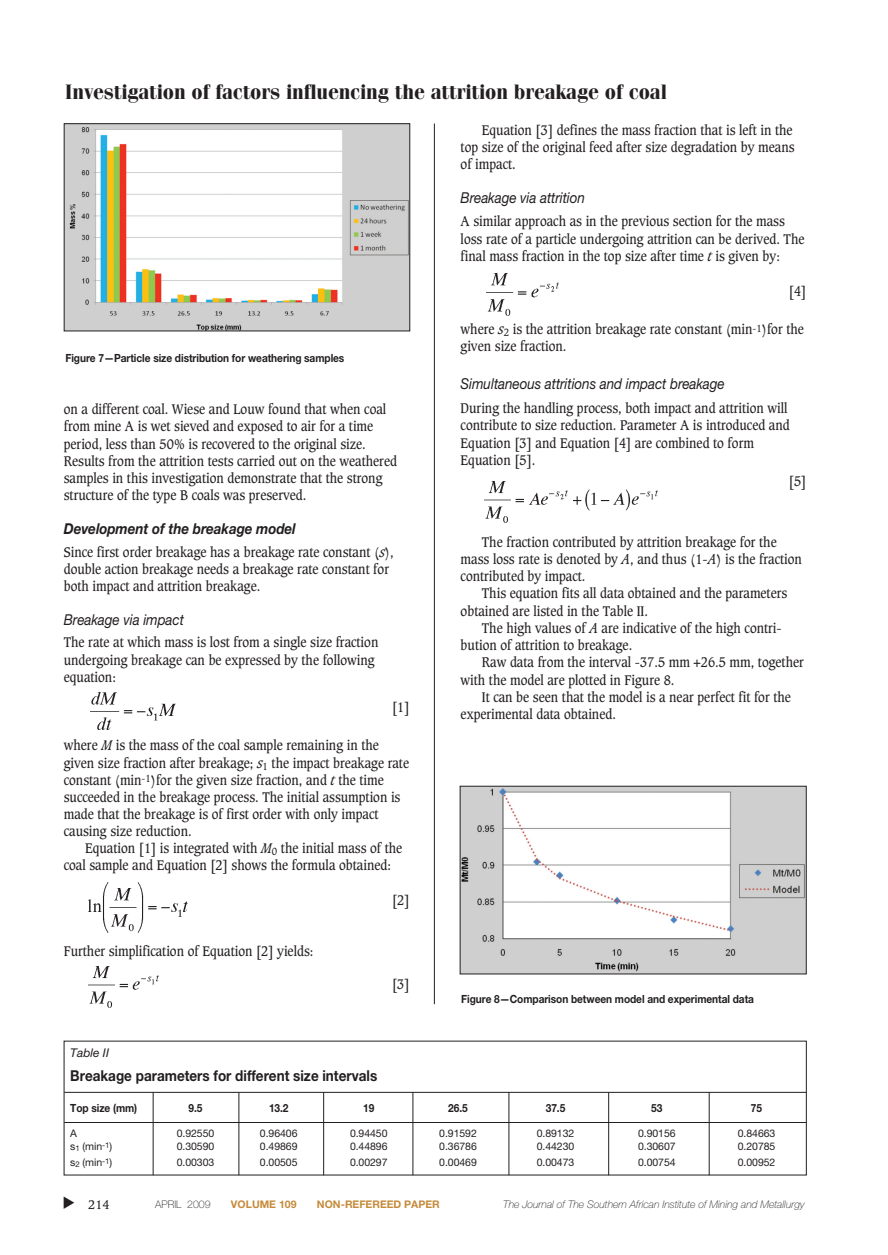
<style>
.page{position:relative;width:888px;height:1255px;background:#fff}
.page>*{position:absolute;margin:0;border:0;box-sizing:border-box;transform-origin:0 0}
.t1{font:21px "Cg Fenice Bd";letter-spacing:-.005em;color:#231f20}
.t2{font:italic 15px "Helvetica Neue";letter-spacing:-.005em;color:#231f20;scale:.9 1}
.t3{font:700 15px "Helvetica Neue";color:#231f20;scale:.9 1}
.t4{font:italic 700 15px "Helvetica Neue";letter-spacing:-.005em;color:#231f20;scale:.9 1}
.t5{font:13.5px/17.2px "Caxton";color:#231f20;scale:.9 1}
.t6{font:italic 12px "Helvetica Neue";color:#231f20}
.t7{font:12px "Caxton";color:#231f20}
.t8{font:700 11.25px "Helvetica Neue";letter-spacing:-.005em;color:#231f20;scale:.9 1}
.t9{font:10.5px "Helvetica Neue";letter-spacing:-.005em;color:#231f20}
.t10{font:italic 100 10.5px "Helvetica Neue";color:#231f20}
.t11{font:700 10.5px "Helvetica Neue";color:#c58b3a}
.t12{font:100 10.5px "Helvetica Neue";color:#231f20}
.s1{font-style:italic}
</style>
<div class="page">
<img style="left:484px;top:481px;width:173px;height:42px">
<img style="left:486px;top:273px;width:72px;height:42px">
<img style="left:88px;top:966px;width:70px;height:42px">
<img style="left:89px;top:883px;width:99px;height:49px">
<img style="left:90px;top:692px;width:86px;height:37px">
<hr style="left:434px;top:123px;width:1px;height:881px;background:#231f20">
<img style="left:66px;top:125px;width:342px;height:204px">
<div style="left:64px;top:123px;width:346px;height:208px;border:1px solid #231f20"></div>
<hr style="left:64px;top:1092px;width:742px;height:1px;background:#231f20">
<hr style="left:64px;top:1122px;width:742px;height:1px;background:#231f20">
<hr style="left:153px;top:1092px;width:1px;height:83px;background:#231f20">
<hr style="left:239px;top:1092px;width:1px;height:83px;background:#231f20">
<hr style="left:323px;top:1092px;width:1px;height:83px;background:#231f20">
<hr style="left:413px;top:1092px;width:1px;height:83px;background:#231f20">
<hr style="left:509px;top:1092px;width:1px;height:83px;background:#231f20">
<hr style="left:608px;top:1092px;width:1px;height:83px;background:#231f20">
<hr style="left:709px;top:1092px;width:1px;height:83px;background:#231f20">
<img style="left:462px;top:788px;width:342px;height:184px">
<div style="left:460px;top:786px;width:346px;height:188px;border:1px solid #231f20"></div>
<h1 class="t1" style="left:65px;top:85px;width:603px">Investigation of factors influencing the attrition breakage of coal</h1>
<p class="t8" style="left:65px;top:354px;width:311px">Figure 7—Particle size distribution for weathering samples</p>
<p class="t5" style="left:64px;top:402px;width:372px">on a different coal. Wiese and Louw found that when coal from mine A is wet sieved and exposed to air for a time period, less than 50% is recovered to the original size.<br>Results from the attrition tests carried out on the weathered samples in this investigation demonstrate that the strong structure of the type B coals was preserved.</p>
<p class="t4" style="left:64px;top:523px;width:259px">Development of the breakage model</p>
<p class="t5" style="left:64px;top:544px;width:368px">Since first order breakage has a breakage rate constant (<span class="s1">s</span>), double action breakage needs a breakage rate constant for both impact and attrition breakage.</p>
<p class="t2" style="left:64px;top:614px;width:135px">Breakage via impact</p>
<p class="t5" style="left:64px;top:635px;width:351px">The rate at which mass is lost from a single size fraction undergoing breakage can be expressed by the following equation:</p>
<p class="t5" style="left:392px;top:700px;width:21px">[1]</p>
<p class="t5" style="left:64px;top:738px;width:385px">where <span class="s1">M</span> is the mass of the coal sample remaining in the given size fraction after breakage; <span class="s1">s</span><sub>1</sub> the impact breakage rate constant (min<sup>-1</sup>)for the given size fraction, and <span class="s1">t</span> the time succeeded in the breakage process. The initial assumption is made that the breakage is of first order with only impact causing size reduction.</p>
<p class="t5" style="left:64px;top:840px;width:378px;text-indent:21px">Equation [1] is integrated with <span class="s1">M</span><sub>0</sub> the initial mass of the coal sample and Equation [2] shows the formula obtained:</p>
<p class="t5" style="left:392px;top:893px;width:21px">[2]</p>
<p class="t5" style="left:64px;top:944px;width:279px">Further simplification of Equation [2] yields:</p>
<p class="t5" style="left:392px;top:976px;width:21px">[3]</p>
<p class="t5" style="left:461px;top:122px;width:373px;text-indent:21px">Equation [3] defines the mass fraction that is left in the top size of the original feed after size degradation by means of impact.</p>
<p class="t2" style="left:461px;top:192px;width:140px">Breakage via attrition</p>
<p class="t5" style="left:461px;top:214px;width:384px">A similar approach as in the previous section for the mass loss rate of a particle undergoing attrition can be derived. The final mass fraction in the top size after time <span class="s1">t</span> is given by:</p>
<p class="t5" style="left:789px;top:283px;width:21px">[4]</p>
<p class="t5" style="left:461px;top:322px;width:383px">where <span class="s1">s</span><sub>2</sub> is the attrition breakage rate constant (min<sup>-1</sup>)for the given size fraction.</p>
<p class="t2" style="left:461px;top:379px;width:295px">Simultaneous attritions and impact breakage</p>
<p class="t5" style="left:461px;top:401px;width:367px">During the handling process, both impact and attrition will contribute to size reduction. Parameter A is introduced and Equation [3] and Equation [4] are combined to form Equation [5].</p>
<p class="t5" style="left:789px;top:474px;width:21px">[5]</p>
<p class="t5" style="left:461px;top:534px;width:381px;text-indent:21px">The fraction contributed by attrition breakage for the mass loss rate is denoted by <span class="s1">A</span>, and thus (1-<span class="s1">A</span>) is the fraction contributed by impact.</p>
<p class="t5" style="left:461px;top:586px;width:364px;text-indent:21px">This equation fits all data obtained and the parameters obtained are listed in the Table II.</p>
<p class="t5" style="left:461px;top:620px;width:358px;text-indent:21px">The high values of <span class="s1">A</span> are indicative of the high contri&shy;bution of attrition to breakage.</p>
<p class="t5" style="left:461px;top:655px;width:383px;text-indent:21px">Raw data from the interval -37.5 mm +26.5 mm, together with the model are plotted in Figure 8.</p>
<p class="t5" style="left:461px;top:689px;width:368px;text-indent:21px">It can be seen that the model is a near perfect fit for the experimental data obtained.</p>
<p class="t8" style="left:461px;top:995px;width:327px">Figure 8—Comparison between model and experimental data</p>
<p class="t6" style="left:70px;top:1048px;width:40px">Table II</p>
<p class="t3" style="left:70px;top:1070px;width:343px">Breakage parameters for different size intervals</p>
<p class="t8" style="left:70px;top:1103px;width:76px">Top size (mm)</p>
<p class="t8" style="left:189px;top:1103px;width:17px">9.5</p>
<p class="t8" style="left:269px;top:1103px;width:23px">13.2</p>
<p class="t8" style="left:363px;top:1103px;width:14px">19</p>
<p class="t8" style="left:448px;top:1103px;width:23px">26.5</p>
<p class="t8" style="left:546px;top:1103px;width:23px">37.5</p>
<p class="t8" style="left:651px;top:1103px;width:14px">53</p>
<p class="t8" style="left:751px;top:1103px;width:14px">75</p>
<p class="t9" style="left:70px;top:1129px;width:8px">A</p>
<p class="t9" style="left:177px;top:1129px;width:39px">0.92550</p>
<p class="t9" style="left:260px;top:1129px;width:39px">0.96406</p>
<p class="t9" style="left:350px;top:1129px;width:39px">0.94450</p>
<p class="t9" style="left:439px;top:1129px;width:39px">0.91592</p>
<p class="t9" style="left:537px;top:1129px;width:39px">0.89132</p>
<p class="t9" style="left:638px;top:1129px;width:39px">0.90156</p>
<p class="t9" style="left:738px;top:1129px;width:39px">0.84663</p>
<p class="t9" style="left:70px;top:1142px;width:44px">s<sub>1</sub> (min<sup>-1</sup>)</p>
<p class="t9" style="left:177px;top:1142px;width:39px">0.30590</p>
<p class="t9" style="left:260px;top:1142px;width:39px">0.49869</p>
<p class="t9" style="left:350px;top:1142px;width:39px">0.44896</p>
<p class="t9" style="left:439px;top:1142px;width:39px">0.36786</p>
<p class="t9" style="left:537px;top:1142px;width:39px">0.44230</p>
<p class="t9" style="left:638px;top:1142px;width:39px">0.30607</p>
<p class="t9" style="left:738px;top:1142px;width:39px">0.20785</p>
<p class="t9" style="left:70px;top:1158px;width:44px">s<sub>2</sub> (min<sup>-1</sup>)</p>
<p class="t9" style="left:177px;top:1158px;width:39px">0.00303</p>
<p class="t9" style="left:260px;top:1158px;width:39px">0.00505</p>
<p class="t9" style="left:350px;top:1158px;width:39px">0.00297</p>
<p class="t9" style="left:439px;top:1158px;width:39px">0.00469</p>
<p class="t9" style="left:537px;top:1158px;width:39px">0.00473</p>
<p class="t9" style="left:638px;top:1158px;width:39px">0.00754</p>
<p class="t9" style="left:738px;top:1158px;width:39px">0.00952</p>
<p class="t7" style="left:88px;top:1198px;width:23px">214</p>
<p class="t12" style="left:155px;top:1200px;width:57px">APRIL 2009</p>
<p class="t11" style="left:231px;top:1200px;width:67px">VOLUME 109</p>
<p class="t11" style="left:317px;top:1200px;width:124px">NON-REFEREED PAPER</p>
<p class="t10" style="left:503px;top:1200px;width:303px">The Journal of The Southern African Institute of Mining and Metallurgy</p>
</div>
